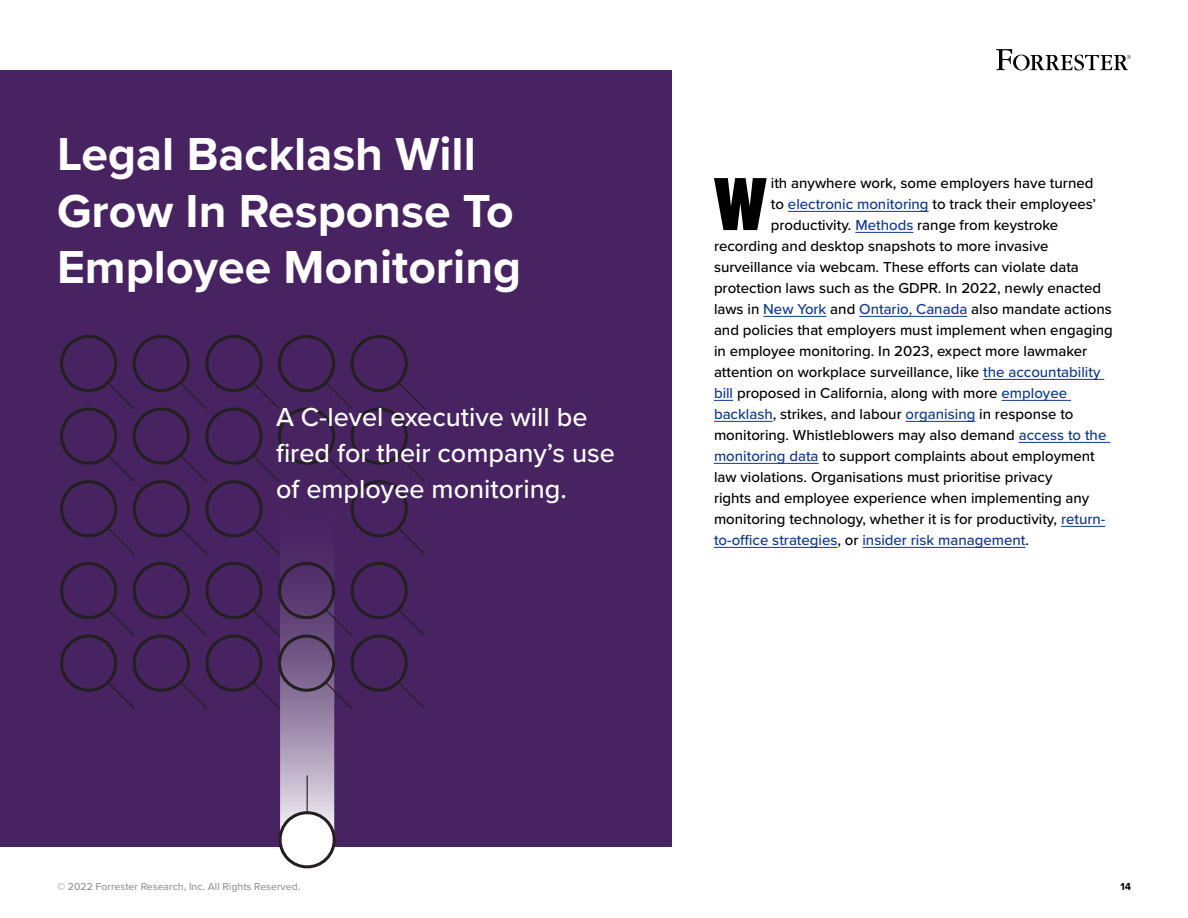
<style>
.page{position:relative;width:1188px;height:918px;background:#fff}
.page>*{position:absolute;margin:0;border:0;box-sizing:border-box;transform-origin:0 0}
.t1{font:900 78px "Proxima Nova Ex Cn";color:#000}
.t2{font:700 48px/57px "Proxima Nova";color:#fff}
.t3{font:500 27px/36px "Proxima Nova";color:#fff}
.t4{font:500 15px "Proxima Nova";color:#000}
.t5{font:500 15px "Proxima Nova";color:#10398c}
.t6{font:500 10.5px "Proxima Nova";color:#939598}
.t7{font:700 10.5px "Proxima Nova";color:#000}
.s1{color:#10398c}
.s2{color:#000}
</style>
<div class="page">
<svg style="left:996px;top:49px;width:135px;height:21px"></svg>
<div style="left:0;top:70px;width:672px;height:778px;background:#472361"></div>
<div style="left:205px;top:335px;width:58px;height:57px;border:3px solid #231f20;border-radius:50%"></div>
<svg style="left:251px;top:381px;width:29px;height:28px"></svg>
<div style="left:278px;top:335px;width:57px;height:57px;border:3px solid #231f20;border-radius:50%"></div>
<svg style="left:324px;top:381px;width:29px;height:29px"></svg>
<div style="left:60px;top:335px;width:57px;height:57px;border:3px solid #231f20;border-radius:50%"></div>
<svg style="left:106px;top:381px;width:29px;height:29px"></svg>
<div style="left:133px;top:335px;width:57px;height:57px;border:3px solid #231f20;border-radius:50%"></div>
<svg style="left:179px;top:381px;width:28px;height:29px"></svg>
<div style="left:351px;top:335px;width:57px;height:57px;border:3px solid #231f20;border-radius:50%"></div>
<svg style="left:396px;top:381px;width:29px;height:29px"></svg>
<div style="left:205px;top:408px;width:58px;height:57px;border:3px solid #231f20;border-radius:50%"></div>
<svg style="left:251px;top:453px;width:29px;height:29px"></svg>
<div style="left:278px;top:408px;width:57px;height:57px;border:3px solid #231f20;border-radius:50%"></div>
<svg style="left:324px;top:453px;width:29px;height:29px"></svg>
<div style="left:60px;top:408px;width:57px;height:57px;border:3px solid #231f20;border-radius:50%"></div>
<svg style="left:106px;top:453px;width:29px;height:29px"></svg>
<div style="left:133px;top:408px;width:57px;height:57px;border:3px solid #231f20;border-radius:50%"></div>
<svg style="left:179px;top:453px;width:28px;height:29px"></svg>
<div style="left:351px;top:408px;width:57px;height:57px;border:3px solid #231f20;border-radius:50%"></div>
<svg style="left:396px;top:453px;width:29px;height:29px"></svg>
<div style="left:205px;top:480px;width:58px;height:57px;border:3px solid #231f20;border-radius:50%"></div>
<div style="left:60px;top:480px;width:57px;height:57px;border:3px solid #231f20;border-radius:50%"></div>
<svg style="left:106px;top:526px;width:29px;height:29px"></svg>
<div style="left:133px;top:480px;width:57px;height:57px;border:3px solid #231f20;border-radius:50%"></div>
<svg style="left:179px;top:526px;width:28px;height:29px"></svg>
<div style="left:351px;top:480px;width:57px;height:57px;border:3px solid #231f20;border-radius:50%"></div>
<svg style="left:396px;top:526px;width:29px;height:29px"></svg>
<div style="left:205px;top:562px;width:58px;height:57px;border:3px solid #231f20;border-radius:50%"></div>
<div style="left:60px;top:562px;width:57px;height:57px;border:3px solid #231f20;border-radius:50%"></div>
<svg style="left:106px;top:608px;width:29px;height:29px"></svg>
<div style="left:133px;top:562px;width:57px;height:57px;border:3px solid #231f20;border-radius:50%"></div>
<svg style="left:179px;top:608px;width:28px;height:29px"></svg>
<div style="left:351px;top:562px;width:57px;height:57px;border:3px solid #231f20;border-radius:50%"></div>
<svg style="left:396px;top:608px;width:29px;height:29px"></svg>
<div style="left:205px;top:635px;width:58px;height:57px;border:3px solid #231f20;border-radius:50%"></div>
<div style="left:60px;top:635px;width:57px;height:57px;border:3px solid #231f20;border-radius:50%"></div>
<svg style="left:106px;top:680px;width:29px;height:29px"></svg>
<div style="left:133px;top:635px;width:57px;height:57px;border:3px solid #231f20;border-radius:50%"></div>
<svg style="left:179px;top:680px;width:28px;height:29px"></svg>
<div style="left:351px;top:635px;width:57px;height:57px;border:3px solid #231f20;border-radius:50%"></div>
<svg style="left:396px;top:680px;width:29px;height:29px"></svg>
<svg style="left:251px;top:499px;width:103px;height:370px"></svg>
<hr style="left:307px;top:775px;width:1px;height:38px;background:#231f20">
<hr style="left:788px;top:211px;width:141px;height:1px;background:#10398c">
<hr style="left:855px;top:232px;width:58px;height:1px;background:#10398c">
<hr style="left:763px;top:316px;width:63px;height:1px;background:#10398c">
<hr style="left:859px;top:316px;width:108px;height:1px;background:#10398c">
<hr style="left:983px;top:379px;width:121px;height:1px;background:#10398c">
<svg style="left:714px;top:400px;width:19px;height:1px"></svg>
<hr style="left:1002px;top:400px;width:69px;height:1px;background:#10398c">
<hr style="left:714px;top:421px;width:59px;height:1px;background:#10398c">
<hr style="left:906px;top:421px;width:69px;height:1px;background:#10398c">
<hr style="left:1019px;top:442px;width:91px;height:1px;background:#10398c">
<hr style="left:714px;top:463px;width:105px;height:1px;background:#10398c">
<hr style="left:1061px;top:526px;width:44px;height:1px;background:#10398c">
<hr style="left:714px;top:547px;width:124px;height:1px;background:#10398c">
<hr style="left:862px;top:547px;width:164px;height:1px;background:#10398c">
<h2 class="t2" style="left:57px;top:124px;width:466px">Legal Backlash Will<br>Grow In Response To<br>Employee Monitoring</h2>
<h3 class="t3" style="left:276px;top:398px;width:340px">A C-level executive will be fired for their company’s use of employee monitoring.</h3>
<h1 class="t1" style="left:714px;top:147px;width:55px">W</h1>
<p class="t4" style="left:771px;top:172px;width:324px">ith anywhere work, some employers have turned</p>
<p class="t4" style="left:771px;top:193px;width:327px">to <span class="s1">electronic monitoring</span> to track their employees’</p>
<p class="t4" style="left:771px;top:214px;width:289px">productivity. <span class="s1">Methods</span> range from keystroke</p>
<p class="t4" style="left:714px;top:235px;width:336px">recording and desktop snapshots to more invasive</p>
<p class="t4" style="left:714px;top:256px;width:366px">surveillance via webcam. These efforts can violate data</p>
<p class="t4" style="left:714px;top:277px;width:389px">protection laws such as the GDPR. In 2022, newly enacted</p>
<p class="t4" style="left:714px;top:298px;width:399px">laws in <span class="s1">New York</span> and <span class="s1">Ontario, Canada</span> also mandate actions</p>
<p class="t4" style="left:714px;top:319px;width:400px">and policies that employers must implement when engaging</p>
<p class="t4" style="left:714px;top:340px;width:375px">in employee monitoring. In 2023, expect more lawmaker</p>
<p class="t4" style="left:714px;top:361px;width:388px">attention on workplace surveillance, like <span class="s1">the accountability</span></p>
<p class="t4" style="left:714px;top:382px;width:355px"><span class="s1">bill</span> proposed in California, along with more <span class="s1">employee</span></p>
<p class="t4" style="left:714px;top:403px;width:361px"><span class="s1">backlash</span>, strikes, and labour <span class="s1">organising</span> in response to</p>
<p class="t4" style="left:714px;top:424px;width:394px">monitoring. Whistleblowers may also demand <span class="s1">access to the</span></p>
<p class="t4" style="left:714px;top:445px;width:382px"><span class="s1">monitoring data</span> to support complaints about employment</p>
<p class="t4" style="left:714px;top:466px;width:340px">law violations. Organisations must prioritise privacy</p>
<p class="t4" style="left:714px;top:487px;width:377px">rights and employee experience when implementing any</p>
<p class="t4" style="left:714px;top:508px;width:393px">monitoring technology, whether it is for productivity, <span class="s1">return-</span></p>
<p class="t5" style="left:714px;top:529px;width:317px">to-office strategies<span class="s2">, or</span> insider risk management<span class="s2">.</span></p>
<p class="t6" style="left:57px;top:878px;width:245px">© 2022 Forrester Research, Inc. All Rights Reserved.</p>
<p class="t7" style="left:1120px;top:878px;width:12px">14</p>
</div>
